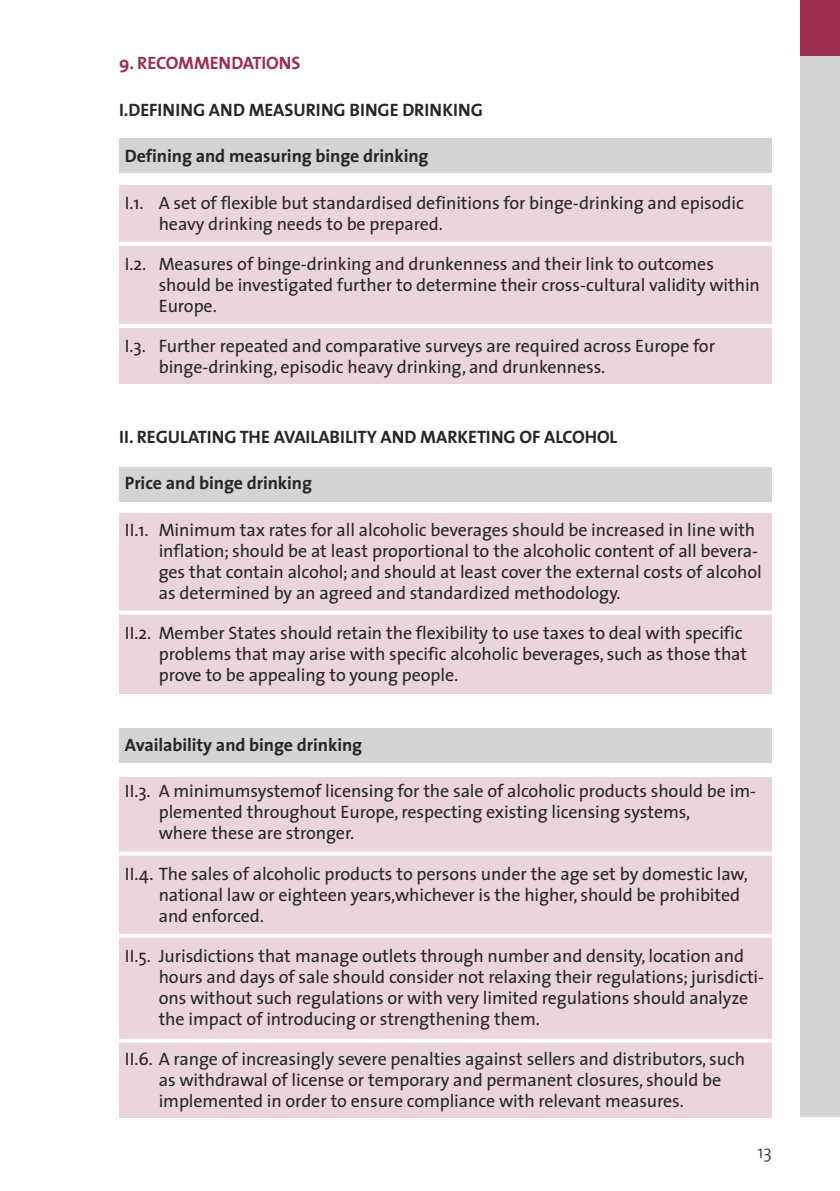
<style>
.page{position:relative;width:840px;height:1191px;background:#fff}
.page>*{position:absolute;margin:0;border:0;box-sizing:border-box;transform-origin:0 0}
.t1{font:18px/21px "The Sans";letter-spacing:-.005em;color:#272627}
.t2{font:700 18px "The Sans";letter-spacing:-.005em;color:#272627}
.t3{font:700 18px "The Sans";letter-spacing:-.005em;color:#9d2e4e}
.t4{font:300 18px "The Sans";color:#272627}
</style>
<div class="page">
<div style="left:119px;top:777px;width:652px;height:340px;background:#ebd5dc"></div>
<div style="left:119px;top:729px;width:652px;height:34px;background:#d4d4d4"></div>
<div style="left:119px;top:513px;width:652px;height:180px;background:#ebd5dc"></div>
<div style="left:119px;top:468px;width:652px;height:34px;background:#d4d4d4"></div>
<div style="left:119px;top:186px;width:652px;height:198px;background:#ebd5dc"></div>
<div style="left:119px;top:139px;width:652px;height:34px;background:#d4d4d4"></div>
<div style="left:799px;top:0;width:40px;height:57px;background:#9d2e4e"></div>
<div style="left:799px;top:57px;width:40px;height:1060px;background:#d4d4d4"></div>
<hr style="left:119px;top:242px;width:652px;height:4px;background:#fff">
<hr style="left:119px;top:324px;width:652px;height:4px;background:#fff">
<svg style="left:119px;top:610px;width:652px;height:4px;background:#fcf9fa"></svg>
<svg style="left:119px;top:851px;width:652px;height:4px;background:#fcf9f9"></svg>
<hr style="left:119px;top:934px;width:652px;height:3px;background:#fff">
<svg style="left:119px;top:1038px;width:652px;height:4px;fill:#fff"></svg>
<p class="t3" style="left:119px;top:56px;width:183px">9. RECOMMENDATIONS</p>
<p class="t2" style="left:119px;top:102px;width:365px">I.DEFINING AND MEASURING BINGE DRINKING</p>
<p class="t2" style="left:125px;top:149px;width:305px">Defining and measuring binge drinking</p>
<p class="t1" style="left:159px;top:194px;width:586px;text-indent:-34px">I.1. A set of flexible but standardised definitions for binge-drinking and episodic heavy drinking needs to be prepared.</p>
<p class="t1" style="left:159px;top:255px;width:602px;text-indent:-34px">I.2. Measures of binge-drinking and drunkenness and their link to outcomes should be investigated further to determine their cross-cultural validity within<br>Europe.</p>
<p class="t1" style="left:159px;top:337px;width:557px;text-indent:-34px">I.3. Further repeated and comparative surveys are required across Europe for binge-drinking, episodic heavy drinking, and drunkenness.</p>
<p class="t2" style="left:119px;top:430px;width:499px">II. REGULATING THE AVAILABILITY AND MARKETING OF ALCOHOL</p>
<p class="t2" style="left:125px;top:476px;width:189px">Price and binge drinking</p>
<p class="t1" style="left:159px;top:521px;width:604px;text-indent:-34px">II.1. Minimum tax rates for all alcoholic beverages should be increased in line with inflation; should be at least proportional to the alcoholic content of all bevera&shy;ges that contain alcohol; and should at least cover the external costs of alcohol as determined by an agreed and standardized methodology.</p>
<p class="t1" style="left:159px;top:624px;width:589px;text-indent:-34px">II.2. Member States should retain the flexibility to use taxes to deal with specific problems that may arise with specific alcoholic beverages, such as those that prove to be appealing to young people.</p>
<p class="t2" style="left:125px;top:737px;width:239px">Availability and binge drinking</p>
<p class="t1" style="left:159px;top:782px;width:598px;text-indent:-34px">II.3. A minimumsystemof licensing for the sale of alcoholic products should be im&shy;plemented throughout Europe, respecting existing licensing systems,<br>where these are stronger.</p>
<p class="t1" style="left:159px;top:864px;width:590px;text-indent:-34px">II.4. The sales of alcoholic products to persons under the age set by domestic law, national law or eighteen years,whichever is the higher, should be prohibited and enforced.</p>
<p class="t1" style="left:159px;top:947px;width:606px;text-indent:-34px">II.5. Jurisdictions that manage outlets through number and density, location and hours and days of sale should consider not relaxing their regulations; jurisdicti&shy;ons without such regulations or with very limited regulations should analyze the impact of introducing or strengthening them.</p>
<p class="t1" style="left:159px;top:1050px;width:587px;text-indent:-34px">II.6. A range of increasingly severe penalties against sellers and distributors, such as withdrawal of license or temporary and permanent closures, should be implemented in order to ensure compliance with relevant measures.</p>
<p class="t4" style="left:757px;top:1144px;width:16px">13</p>
</div>
